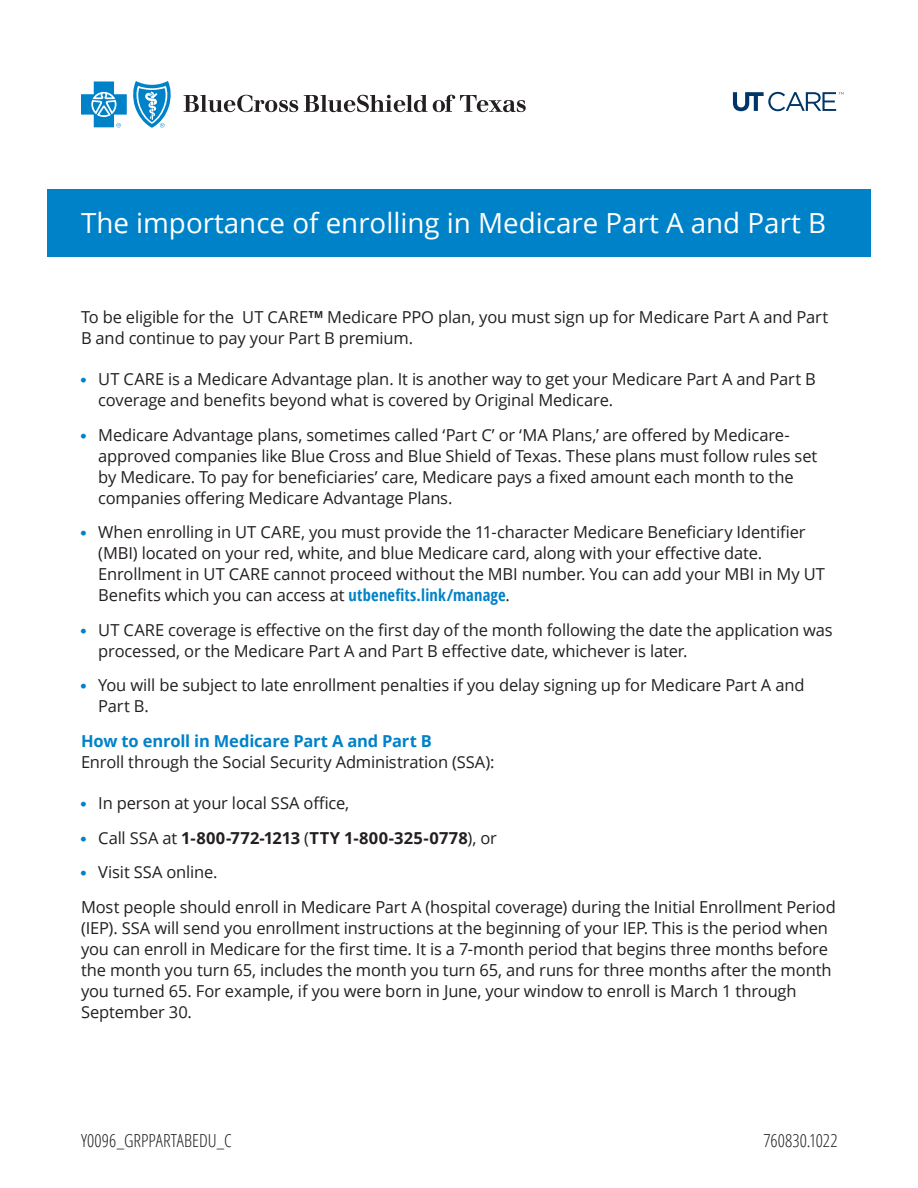
<style>
.page{position:relative;width:918px;height:1188px;background:#fff}
.page>*{position:absolute;margin:0;border:0;box-sizing:border-box;transform-origin:0 0}
.call_out_thin{font:27.75px "Open Sans";color:#fff}
.t1{font:300 18px "Open Sans Condensed";letter-spacing:.005em;color:#231f20}
.Body{font:16.5px/21px "Open Sans";letter-spacing:-.01em;color:#231f20}
.t2{font:700 16.5px "Open Sans";letter-spacing:.015em;color:#231f20}
.s1{font-family:"Univers LT Std";font-weight:700;font-size:13.5px;color:#0082c8}
.s2{font-family:"Open Sans Condensed";font-weight:700;color:#0082c8}
.s3{font-weight:700;color:#0082c8}
.s4{font-family:"Univers LT Std";font-size:13.5px;color:#0082c8}
.s5{font-weight:400}
</style>
<div class="page">
<div style="left:47px;top:189px;width:824px;height:67px;background:#0082c8"></div>
<svg style="left:184px;top:95px;width:114px;height:17px"></svg>
<svg style="left:304px;top:95px;width:222px;height:17px"></svg>
<svg style="left:81px;top:81px;width:90px;height:47px"></svg>
<svg style="left:733px;top:92px;width:111px;height:19px"></svg>
<p class="call_out_thin" style="left:81px;top:204px;width:747px">The importance of enrolling in Medicare Part A and Part B</p>
<p class="Body" style="left:81px;top:306px;width:749px">To be eligible for the UT CARE<sup>TM</sup> Medicare PPO plan, you must sign up for Medicare Part A and Part<br>B and continue to pay your Part B premium.</p>
<p class="Body" style="left:98px;top:368px;width:719px;text-indent:-17px"><span class="s1">•</span> UT CARE is a Medicare Advantage plan. It is another way to get your Medicare Part A and Part B coverage and benefits beyond what is covered by Original Medicare.</p>
<p class="Body" style="left:98px;top:424px;width:721px;text-indent:-17px"><span class="s1">•</span> Medicare Advantage plans, sometimes called ‘Part C’ or ‘MA Plans,’ are offered by Medicare&shy;approved companies like Blue Cross and Blue Shield of Texas. These plans must follow rules set by Medicare. To pay for beneficiaries’ care, Medicare pays a fixed amount each month to the companies offering Medicare Advantage Plans.</p>
<p class="Body" style="left:98px;top:521px;width:728px;text-indent:-17px"><span class="s1">•</span> When enrolling in UT CARE, you must provide the 11-character Medicare Beneficiary Identifier (MBI) located on your red, white, and blue Medicare card, along with your effective date.<br>Enrollment in UT CARE cannot proceed without the MBI number. You can add your MBI in My UT Benefits which you can access at <span class="s2">utbenefits.link/manage</span>.</p>
<p class="Body" style="left:98px;top:619px;width:736px;text-indent:-17px"><span class="s1">•</span> UT CARE coverage is effective on the first day of the month following the date the application was processed, or the Medicare Part A and Part B effective date, whichever is later.</p>
<p class="Body" style="left:98px;top:674px;width:708px;text-indent:-17px"><span class="s1">•</span> You will be subject to late enrollment penalties if you delay signing up for Medicare Part A and<br>Part B.</p>
<p class="Body" style="left:81px;top:730px;width:415px"><span class="s3">How to enroll in Medicare Part A and Part B<br></span>Enroll through the Social Security Administration (SSA):</p>
<p class="Body" style="left:81px;top:792px;width:270px"><span class="s1">•</span> In person at your local SSA office,</p>
<p class="t2" style="left:81px;top:826px;width:417px"><span class="s4">•</span> <span class="s5">Call SSA at</span> 1-800-772-1213 <span class="s5">(</span>TTY 1-800-325-0778<span class="s5">), or</span></p>
<p class="Body" style="left:81px;top:861px;width:138px"><span class="s1">•</span> Visit SSA online.</p>
<p class="Body" style="left:81px;top:896px;width:756px">Most people should enroll in Medicare Part A (hospital coverage) during the Initial Enrollment Period (IEP). SSA will send you enrollment instructions at the beginning of your IEP. This is the period when you can enroll in Medicare for the first time. It is a 7-month period that begins three months before the month you turn 65, includes the month you turn 65, and runs for three months after the month you turned 65. For example, if you were born in June, your window to enroll is March 1 through September 30.</p>
<p class="t1" style="left:81px;top:1129px;width:152px">Y0096_GRPPARTABEDU_C</p>
<p class="t1" style="left:763px;top:1129px;width:76px">760830.1022</p>
</div>
